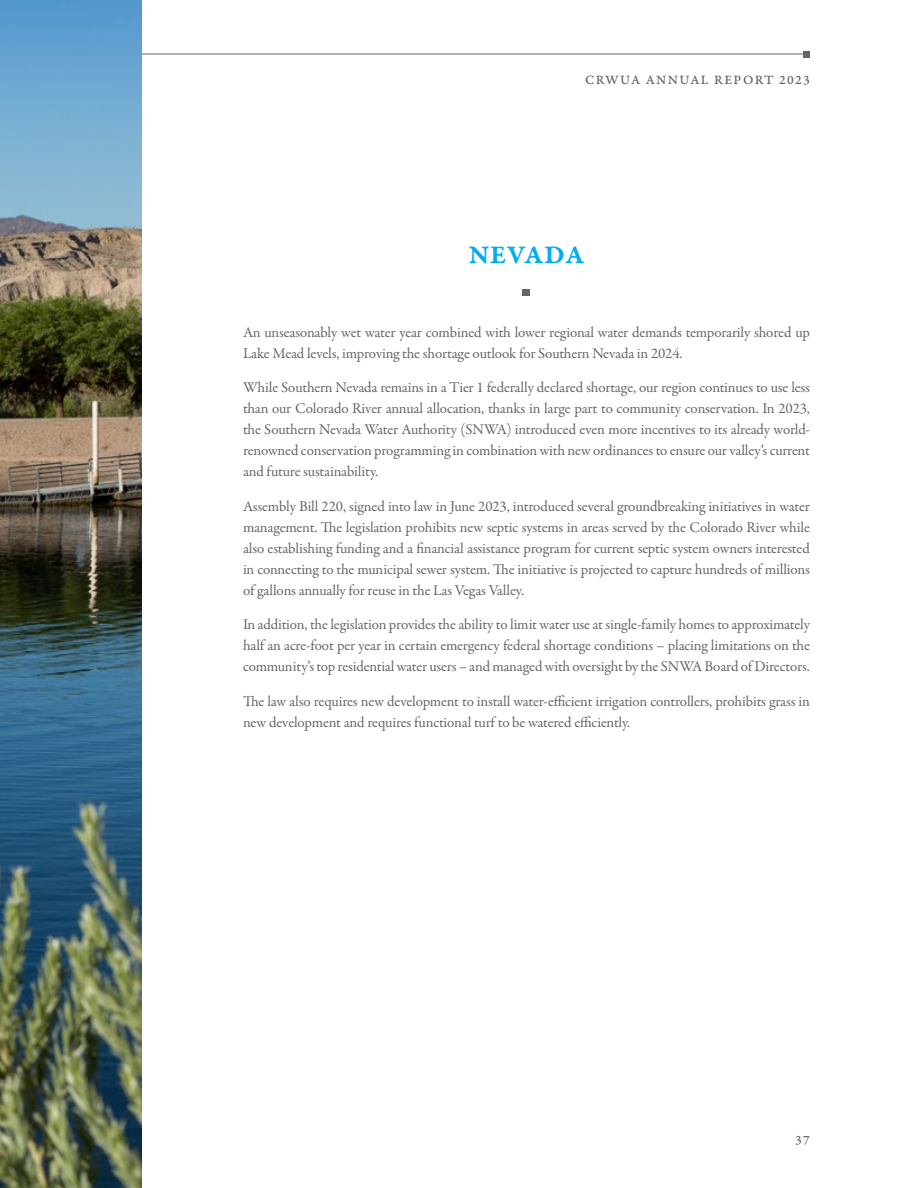
<style>
.page{position:relative;width:918px;height:1188px;background:#fff}
.page>*{position:absolute;margin:0;border:0;box-sizing:border-box;transform-origin:0 0}
.t1{font:27px "Garamond Premr Pro Smbd Capt";letter-spacing:.025em;color:#00aeef}
.t2{font:15px/21px "Garamond Premr Pro";letter-spacing:-.01em;color:#676564;text-align:justify}
.t3{font:13.5px "Garamond Premr Pro Med Capt";letter-spacing:.1em;color:#676564}
</style>
<div class="page">
<hr style="left:108px;top:54px;width:702px;height:1px;background:#676564">
<div style="left:803px;top:51px;width:7px;height:7px;background:#676564"></div>
<img style="left:0;top:0;width:142px;height:1188px">
<div style="left:523px;top:289px;width:7px;height:7px;background:#676564"></div>
<p class="t3" style="left:585px;top:72px;width:226px">CRWUA ANNUAL REPORT 2023</p>
<h1 class="t1" style="left:469px;top:238px;width:117px">NEVADA</h1>
<p class="t2" style="left:243px;top:322px;width:569px">An unseasonably wet water year combined with lower regional water demands temporarily shored up<br>Lake Mead levels, improving the shortage outlook for Southern Nevada in 2024.</p>
<p class="t2" style="left:243px;top:377px;width:569px">While Southern Nevada remains in a Tier 1 federally declared shortage, our region continues to use less than our Colorado River annual allocation, thanks in large part to community conservation. In 2023, the Southern Nevada Water Authority (SNWA) introduced even more incentives to its already world&shy;renowned conservation programming in combination with new ordinances to ensure our valley’s current and future sustainability.</p>
<p class="t2" style="left:243px;top:496px;width:569px">Assembly Bill 220, signed into law in June 2023, introduced several groundbreaking initiatives in water management. The legislation prohibits new septic systems in areas served by the Colorado River while also establishing funding and a financial assistance program for current septic system owners interested in connecting to the municipal sewer system. The initiative is projected to capture hundreds of millions of gallons annually for reuse in the Las Vegas Valley.</p>
<p class="t2" style="left:243px;top:614px;width:568px">In addition, the legislation provides the ability to limit water use at single-family homes to approximately half an acre-foot per year in certain emergency federal shortage conditions – placing limitations on the community’s top residential water users – and managed with oversight by the SNWA Board of Directors.</p>
<p class="t2" style="left:243px;top:691px;width:568px">The law also requires new development to install water-efficient irrigation controllers, prohibits grass in new development and requires functional turf to be watered efficiently.</p>
<p class="t3" style="left:795px;top:1131px;width:16px">37</p>
</div>
